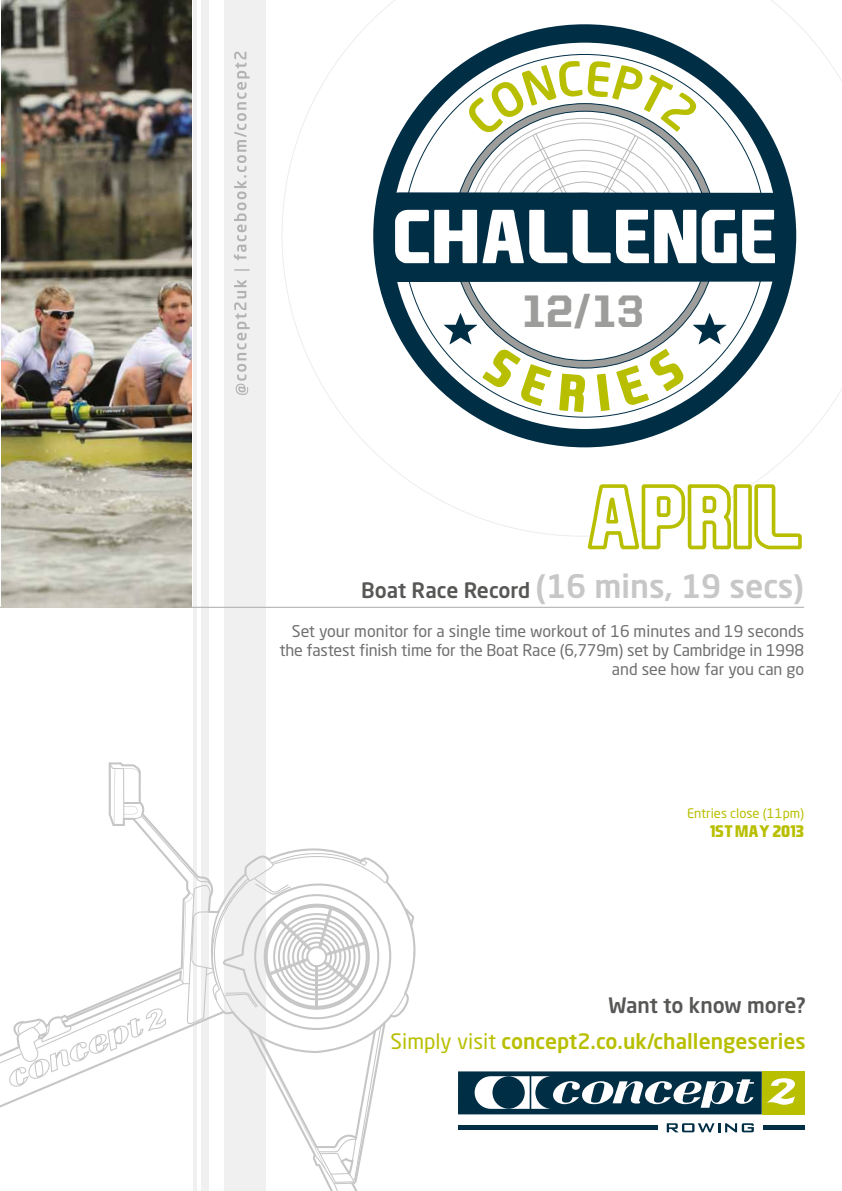
<style>
.page{position:relative;width:842px;height:1191px;background:#fff}
.page>*{position:absolute;margin:0;border:0;box-sizing:border-box;transform-origin:0 0}
.t1{font:43px "Allstar 4";color:#9d9d9c}
.t2{font:500 32px "Neo Sans Std";color:#c7c7c7}
.t3{font:500 21px/36px "Neo Sans Std";color:#b8bf00;text-align:right}
.t4{font:16px/19.2px "Neo Sans Std";letter-spacing:-.01em;color:#706f6f;text-align:right}
.t5{font:16px "EASPORTS";color:#b8bf00}
.t6{font:13px "Neo Sans Std";color:#b8bf00}
.s1{font-size:21px;color:#575756}
.s2{color:#575756}
.s3{font-weight:400}
</style>
<div class="page">
<svg style="left:667px;top:1123px;width:87px;height:9px"></svg>
<hr style="left:458px;top:1125px;width:199px;height:4px;background:#002e45">
<hr style="left:762px;top:1125px;width:42px;height:4px;background:#002e45">
<div style="left:458px;top:1071px;width:304px;height:43px;background:#002e45"></div>
<svg style="left:475px;top:1076px;width:279px;height:32px"></svg>
<div style="left:762px;top:1071px;width:42px;height:43px;background:#b8bf00"></div>
<svg style="left:767px;top:1078px;width:28px;height:27px"></svg>
<div style="left:224px;top:1px;width:42px;height:1189px;background:#ededed"></div>
<div style="left:201px;top:1px;width:7px;height:1189px;background:#ededed"></div>
<hr style="left:193px;top:1px;width:4px;height:1189px;background:#ededed">
<svg style="left:234px;top:280px;width:16px;height:115px"></svg>
<svg style="left:234px;top:269px;width:16px;height:2px"></svg>
<svg style="left:234px;top:52px;width:16px;height:208px"></svg>
<svg style="left:282px;top:1px;width:559px;height:536px"></svg>
<svg style="left:0;top:763px;width:414px;height:428px"></svg>
<svg style="left:586px;top:482px;width:217px;height:68px"></svg>
<div style="left:373px;top:24px;width:423px;height:423px;background:#002e45;border-radius:50%"></div>
<div style="left:392px;top:43px;width:386px;height:386px;background:#fff;border-radius:50%"></div>
<svg style="left:453px;top:104px;width:264px;height:264px;fill:#9d9d9c"></svg>
<div style="left:460px;top:111px;width:249px;height:249px;background:#fff;border-radius:50%"></div>
<svg style="left:559px;top:373px;width:26px;height:39px"></svg>
<svg style="left:597px;top:374px;width:13px;height:37px"></svg>
<svg style="left:616px;top:349px;width:68px;height:56px"></svg>
<svg style="left:444px;top:313px;width:108px;height:93px"></svg>
<svg style="left:693px;top:313px;width:33px;height:31px"></svg>
<svg style="left:377px;top:61px;width:415px;height:221px"></svg>
<hr style="left:0;top:607px;width:804px;height:1px;background:#b3b2b2">
<img style="left:1px;top:1px;width:190px;height:606px">
<h1 class="t1" style="left:522px;top:288px;width:124px">12/13</h1>
<h2 class="t2" style="left:361px;top:570px;width:444px"><span class="s1">Boat Race Record</span> (16 mins, 19 secs)</h2>
<p class="t4" style="left:279px;top:622px;width:526px">Set your monitor for a single time workout of 16 minutes and 19 seconds the fastest finish time for the Boat Race (6,779m) set by Cambridge in 1998 and see how far you can go</p>
<p class="t6" style="left:687px;top:807px;width:119px">Entries close (11pm)</p>
<p class="t5" style="left:710px;top:822px;width:96px">1ST MAY 2013</p>
<h3 class="t3" style="left:391px;top:987px;width:416px"><span class="s2">Want to know more?<br></span><span class="s3">Simply visit</span> concept2.co.uk/challengeseries</h3>
</div>
